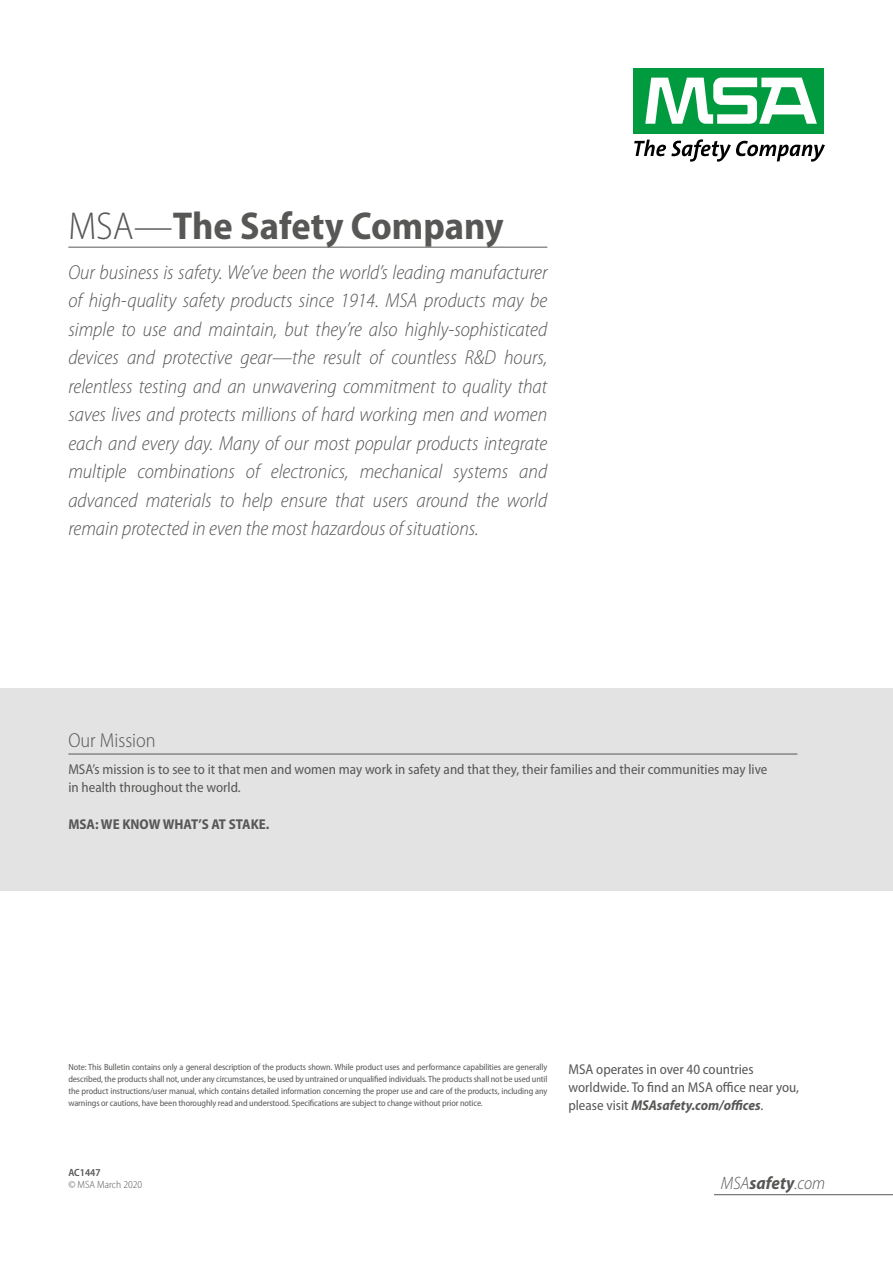
<style>
.page{position:relative;width:893px;height:1263px;background:#fff}
.page>*{position:absolute;margin:0;border:0;box-sizing:border-box;transform-origin:0 0}
.t1{font:700 semi-condensed 39px "Myriad Pro";color:#575756}
.t2{font:italic 300 semi-condensed 20.25px/28.5px "Myriad Pro";color:#575756;text-align:justify}
.t3{font:300 semi-condensed 20.25px "Myriad Pro";color:#575756}
.t4{font:italic 300 semi-condensed 18px "Myriad Pro";color:#575756}
.t5{font:semi-condensed 14.25px/18px "Myriad Pro";color:#575756}
.t6{font:700 semi-condensed 14.25px "Myriad Pro";color:#575756}
.t7{font:300 semi-condensed 10.5px "Myriad Pro";color:#575756}
.t8{font:600 semi-condensed 10.5px "Myriad Pro";color:#575756}
.t9{font:semi-condensed 9px/12px "Myriad Pro";letter-spacing:-.01em;color:#575756;text-align:justify}
.s1{font-weight:300}
.s2{font-weight:700;font-style:italic}
.s3{font-weight:700}
</style>
<div class="page">
<div style="left:0;top:689px;width:893px;height:202px;background:#e3e3e3"></div>
<hr style="left:68px;top:247px;width:479px;height:1px;background:#575756">
<hr style="left:714px;top:1194px;width:179px;height:1px;background:#575756">
<hr style="left:68px;top:754px;width:729px;height:1px;background:#575756">
<div style="left:633px;top:68px;width:191px;height:65px;background:#009b3e"></div>
<svg style="left:645px;top:78px;width:172px;height:46px"></svg>
<svg style="left:634px;top:139px;width:191px;height:23px"></svg>
<h1 class="t1" style="left:68px;top:201px;width:437px"><span class="s1">MSA—</span>The Safety Company</h1>
<p class="t2" style="left:68px;top:258px;width:481px">Our business is safety. We’ve been the world’s leading manufacturer of high-quality safety products since 1914. MSA products may be simple to use and maintain, but they’re also highly-sophisticated devices and protective gear—the result of countless R&amp;D hours, relentless testing and an unwavering commitment to quality that saves lives and protects millions of hard working men and women each and every day. Many of our most popular products integrate multiple combinations of electronics, mechanical systems and advanced materials to help ensure that users around the world remain protected in even the most hazardous of situations.</p>
<p class="t3" style="left:68px;top:728px;width:89px">Our Mission</p>
<p class="t5" style="left:68px;top:760px;width:700px">MSA’s mission is to see to it that men and women may work in safety and that they, their families and their communities may live in health throughout the world.</p>
<p class="t6" style="left:68px;top:815px;width:202px">MSA: WE KNOW WHAT’S AT STAKE.</p>
<p class="t9" style="left:68px;top:1061px;width:481px">Note: This Bulletin contains only a general description of the products shown. While product uses and performance capabilities are generally described, the products shall not, under any circumstances, be used by untrained or unqualified individuals. The products shall not be used until the product instructions/user manual, which contains detailed information concerning the proper use and care of the products, including any warnings or cautions, have been thoroughly read and understood. Specifications are subject to change without prior notice.</p>
<p class="t5" style="left:568px;top:1060px;width:232px">MSA operates in over 40 countries worldwide. To find an MSA office near you, please visit <span class="s2">MSAsafety.com/offices</span>.</p>
<p class="t8" style="left:68px;top:1166px;width:34px">AC1447</p>
<p class="t7" style="left:68px;top:1178px;width:75px">© MSA March 2020</p>
<p class="t4" style="left:721px;top:1172px;width:106px">MSA<span class="s3">safety</span>.com</p>
</div>
